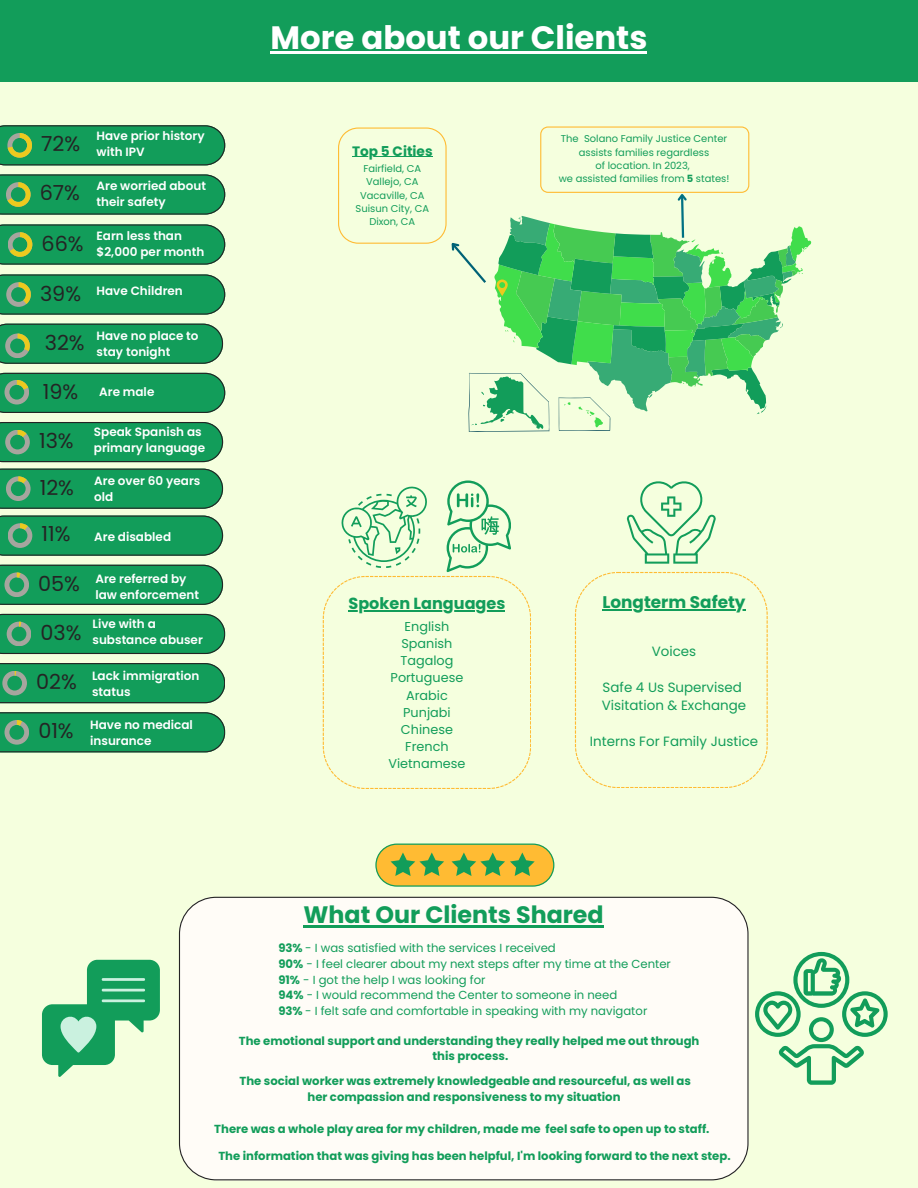
<style>
.page{position:relative;width:918px;height:1188px;background:#f5ffde}
.page>*{position:absolute;margin:0;border:0;box-sizing:border-box;transform-origin:0 0}
.t1{font:700 32.4px "Poppins";color:#fff}
.t2{font:700 23.7px "Poppins";color:#129d5a}
.t3{font:20.7px "Poppins";color:#242424}
.t4{font:700 16.8px "Poppins";color:#129d5a}
.t5{font:700 16.05px "Poppins";color:#129d5a}
.t6{font:700 13.65px "Poppins";color:#129d5a}
.t7{font:13.5px/17.9px "Poppins";color:#129d5a}
.t8{font:12.75px/17.1px "Poppins";color:#129d5a;text-align:center}
.t9{font:600 12px/16px "Poppins";color:#fff}
.t10{font:700 11.7px/15.6px "Poppins";color:#129d5a;text-align:center}
.t11{font:11.7px "Poppins";color:#129d5a}
.t12{font:9.9px "Poppins";color:#129d5a}
.s1{font-weight:700}
</style>
<div class="page">
<svg style="left:0;top:125px;width:225px;height:40px;background:#1e9959"></svg>
<svg style="left:0;top:274px;width:225px;height:41px;background:#1e995a"></svg>
<svg style="left:0;top:174px;width:225px;height:41px;background:#1f9959"></svg>
<svg style="left:0;top:224px;width:225px;height:41px;background:#1f9959"></svg>
<svg style="left:0;top:663px;width:225px;height:40px;background:#1b985b"></svg>
<svg style="left:0;top:565px;width:223px;height:40px;background:#1c985b"></svg>
<svg style="left:0;top:516px;width:223px;height:40px;background:#1c995b"></svg>
<svg style="left:0;top:324px;width:223px;height:40px;background:#1d995a"></svg>
<svg style="left:0;top:373px;width:225px;height:40px;background:#1c985a"></svg>
<svg style="left:0;top:712px;width:225px;height:40px;background:#1c995b"></svg>
<svg style="left:0;top:422px;width:223px;height:40px;background:#1c985b"></svg>
<svg style="left:0;top:469px;width:223px;height:40px;background:#1c995b"></svg>
<svg style="left:0;top:614px;width:225px;height:40px;background:#1b985b"></svg>
<svg style="left:338px;top:126px;width:473px;height:306px"></svg>
<svg style="left:342px;top:487px;width:85px;height:81px"></svg>
<svg style="left:323px;top:576px;width:208px;height:213px"></svg>
<svg style="left:447px;top:480px;width:64px;height:92px"></svg>
<div style="left:179px;top:897px;width:569px;height:283px;background:#fffcf7"></div>
<div style="left:0;top:0;width:918px;height:81px;background:#129d5a"></div>
<svg style="left:42px;top:960px;width:118px;height:117px"></svg>
<svg style="left:375px;top:844px;width:179px;height:42px;background:#ccb743"></svg>
<svg style="left:755px;top:952px;width:133px;height:133px"></svg>
<svg style="left:575px;top:572px;width:192px;height:216px"></svg>
<svg style="left:627px;top:481px;width:89px;height:83px"></svg>
<hr style="left:271px;top:51px;width:376px;height:3px;background:#fff">
<hr style="left:304px;top:925px;width:300px;height:2px;background:#129d5a">
<hr style="left:349px;top:610px;width:156px;height:1px;background:#129d5a">
<hr style="left:603px;top:609px;width:143px;height:1px;background:#129d5a">
<h6 class="t3" style="left:41px;top:129px;width:40px">72%</h6>
<h6 class="t9" style="left:97px;top:128px;width:110px">Have prior history with IPV</h6>
<h6 class="t3" style="left:40px;top:179px;width:42px">67%</h6>
<h3 class="t9" style="left:97px;top:178px;width:111px">Are worried about their safety</h3>
<h6 class="t3" style="left:42px;top:229px;width:44px">66%</h6>
<h3 class="t9" style="left:97px;top:228px;width:109px">Earn less than $2,000 per month</h3>
<h3 class="t3" style="left:40px;top:279px;width:43px">39%</h3>
<h3 class="t9" style="left:97px;top:282px;width:88px">Have Children</h3>
<h3 class="t3" style="left:45px;top:328px;width:41px">32%</h3>
<p class="t9" style="left:97px;top:327px;width:104px">Have no place to stay tonight</p>
<h3 class="t3" style="left:43px;top:377px;width:37px">19%</h3>
<h3 class="t9" style="left:99px;top:384px;width:57px">Are male</h3>
<p class="t3" style="left:39px;top:427px;width:36px">13%</p>
<h6 class="t9" style="left:94px;top:423px;width:113px">Speak Spanish as primary language</h6>
<h3 class="t3" style="left:40px;top:473px;width:36px">12%</h3>
<p class="t9" style="left:94px;top:473px;width:108px">Are over 60 years old</p>
<h3 class="t3" style="left:42px;top:520px;width:31px">11%</h3>
<h6 class="t9" style="left:94px;top:529px;width:78px">Are disabled</h6>
<h3 class="t3" style="left:38px;top:569px;width:43px">05%</h3>
<h6 class="t9" style="left:95px;top:570px;width:105px">Are referred by law enforcement</h6>
<h6 class="t3" style="left:41px;top:618px;width:42px">03%</h6>
<h6 class="t9" style="left:93px;top:616px;width:112px">Live with a substance abuser</h6>
<h6 class="t3" style="left:36px;top:667px;width:42px">02%</h6>
<p class="t3" style="left:38px;top:716px;width:37px">01%</p>
<p class="t9" style="left:92px;top:667px;width:109px">Lack immigration status</p>
<p class="t9" style="left:90px;top:717px;width:104px">Have no medical insurance</p>
<p class="t1" style="left:271px;top:15px;width:378px">More about our Clients</p>
<h1 class="t6" style="left:352px;top:141px;width:82px">Top 5 Cities</h1>
<h3 class="t12" style="left:363px;top:162px;width:59px">Fairfield, CA</h3>
<h6 class="t12" style="left:366px;top:175px;width:54px">Vallejo, CA</h6>
<h3 class="t12" style="left:360px;top:188px;width:66px">Vacaville, CA</h3>
<h6 class="t12" style="left:356px;top:202px;width:75px">Suisun City, CA</h6>
<h3 class="t12" style="left:369px;top:215px;width:47px">Dixon, CA</h3>
<p class="t12" style="left:561px;top:132px;width:168px">The Solano Family Justice Center</p>
<p class="t12" style="left:579px;top:145px;width:132px">assists families regardless</p>
<p class="t12" style="left:596px;top:158px;width:96px">of location. In 2023,</p>
<p class="t12" style="left:559px;top:172px;width:172px">we assisted families from <span class="s1">5</span> states!</p>
<p class="t5" style="left:349px;top:592px;width:158px">Spoken Languages</p>
<h4 class="t8" style="left:388px;top:618px;width:79px">English<br>Spanish<br>Tagalog<br>Portuguese<br>Arabic<br>Punjabi<br>Chinese<br>French<br>Vietnamese</h4>
<p class="t4" style="left:603px;top:590px;width:145px">Longterm Safety</p>
<p class="t7" style="left:652px;top:642px;width:46px">Voices</p>
<h2 class="t7" style="left:602px;top:678px;width:146px">Safe 4 Us Supervised<br>Visitation &amp; Exchange</h2>
<p class="t7" style="left:590px;top:732px;width:170px">Interns For Family Justice</p>
<p class="t2" style="left:304px;top:898px;width:302px">What Our Clients Shared</p>
<p class="t11" style="left:278px;top:940px;width:279px"><span class="s1">93%</span> - I was satisfied with the services I received</p>
<h4 class="t11" style="left:278px;top:956px;width:394px"><span class="s1">90%</span> - I feel clearer about my next steps after my time at the Center</h4>
<h5 class="t11" style="left:278px;top:971px;width:209px"><span class="s1">91%</span> - I got the help I was looking for</h5>
<h5 class="t11" style="left:278px;top:987px;width:340px"><span class="s1">94%</span> - I would recommend the Center to someone in need</h5>
<p class="t11" style="left:278px;top:1002px;width:370px"><span class="s1">93%</span> - I felt safe and comfortable in speaking with my navigator</p>
<h6 class="t10" style="left:239px;top:1033px;width:462px">The emotional support and understanding they really helped me out through this process.</h6>
<p class="t10" style="left:239px;top:1073px;width:453px">The social worker was extremely knowledgeable and resourceful, as well as her compassion and responsiveness to my situation</p>
<p class="t10" style="left:214px;top:1121px;width:497px">There was a whole play area for my children, made me feel safe to open up to staff.</p>
<p class="t10" style="left:218px;top:1148px;width:514px">The information that was giving has been helpful, I'm looking forward to the next step.</p>
</div>
